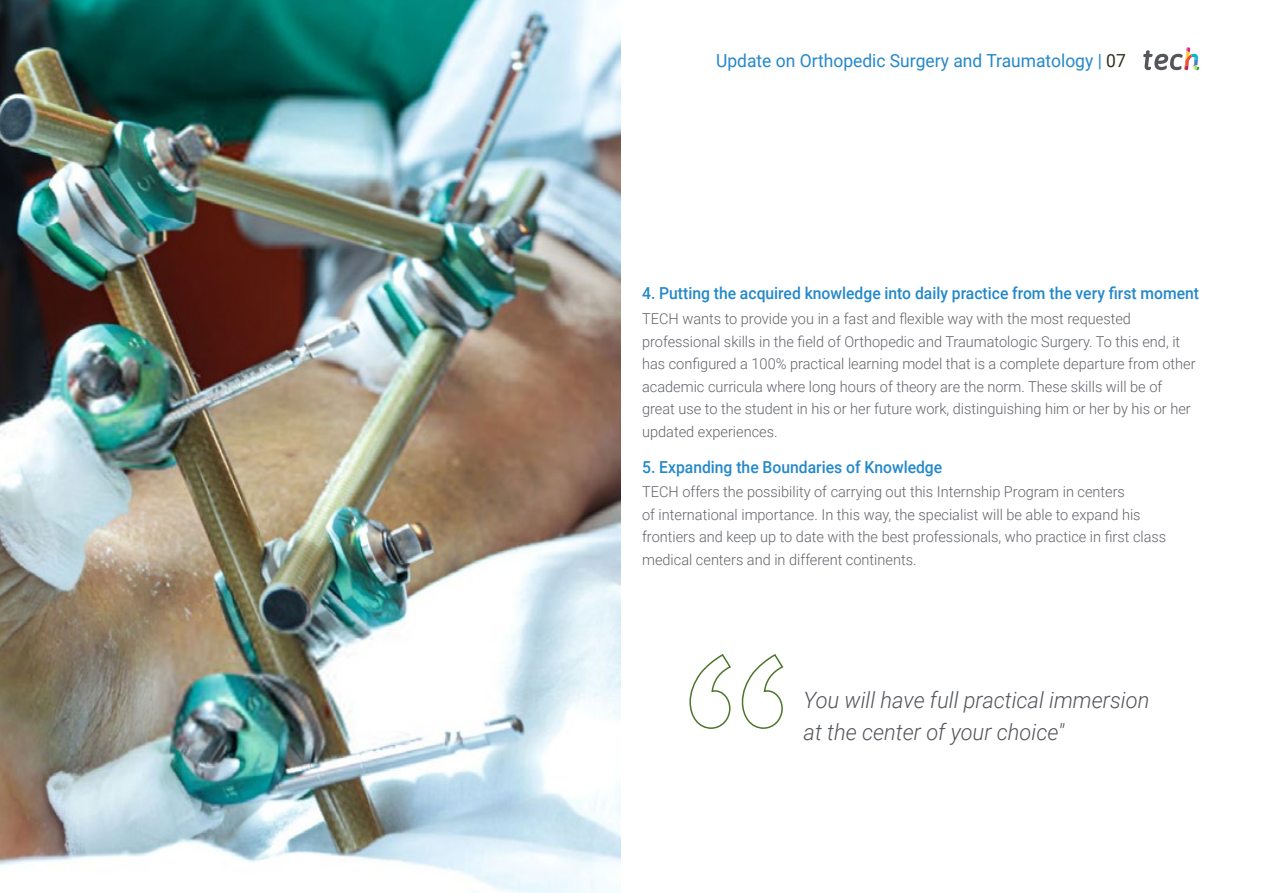
<style>
.page{position:relative;width:1263px;height:893px;background:#fff}
.page>*{position:absolute;margin:0;border:0;box-sizing:border-box;transform-origin:0 0}
.t1{font:italic 300 22.5px/31.5px "Roboto";color:#52555b}
.t2{font:18px "Roboto";color:#2488c9}
.t3{font:500 16.5px "Roboto";color:#2488c9;scale:.95 1}
.t4{font:300 15px/22.5px "Roboto";color:#61646a}
.s1{color:#312e20}
</style>
<div class="page">
<img style="left:0;top:0;width:621px;height:893px">
<svg style="left:689px;top:654px;width:95px;height:75px"></svg>
<svg style="left:1143px;top:47px;width:56px;height:24px"></svg>
<p class="t2" style="left:716px;top:48px;width:411px">Update on Orthopedic Surgery and Traumatology | <span class="s1">07</span></p>
<p class="t3" style="left:642px;top:282px;width:588px">4. Putting the acquired knowledge into daily practice from the very first moment</p>
<p class="t4" style="left:642px;top:307px;width:555px">TECH wants to provide you in a fast and flexible way with the most requested professional skills in the field of Orthopedic and Traumatologic Surgery. To this end, it has configured a 100% practical learning model that is a complete departure from other academic curricula where long hours of theory are the norm. These skills will be of great use to the student in his or her future work, distinguishing him or her by his or her updated experiences.</p>
<p class="t3" style="left:642px;top:455px;width:317px">5. Expanding the Boundaries of Knowledge</p>
<p class="t4" style="left:642px;top:480px;width:526px">TECH offers the possibility of carrying out this Internship Program in centers<br>of international importance. In this way, the specialist will be able to expand his frontiers and keep up to date with the best professionals, who practice in first class medical centers and in different continents.</p>
<h1 class="t1" style="left:804px;top:684px;width:347px">You will have full practical immersion at the center of your choice"</h1>
</div>
